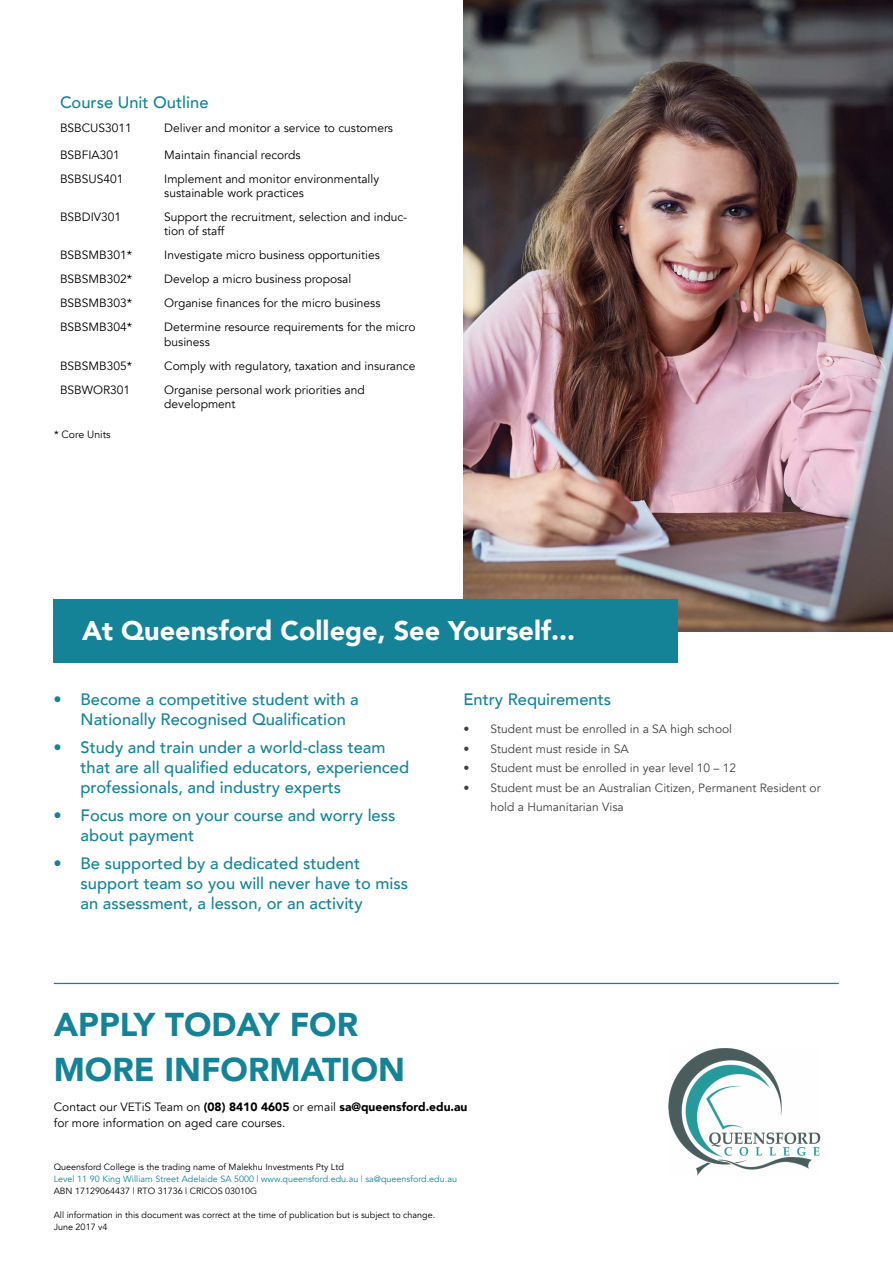
<style>
.page{position:relative;width:893px;height:1263px;background:#fff}
.page>*{position:absolute;margin:0;border:0;box-sizing:border-box;transform-origin:0 0}
.t1{font:900 33px/45px "Avenir";color:#148398}
.t2{font:900 27px "Avenir";color:#fff}
.t3{font:500 16.5px/19.8px "Avenir";color:#148398}
.t4{font:12px/14.4px "Avenir";color:#000}
.t5{font:12px/19.5px "Avenir";color:#414042}
.t6{font:10.5px "Avenir";color:#000}
.t7{font:9px/12px "Avenir";color:#000}
.t8{font:9px "Avenir";color:#148499}
.s1{font-weight:900}
</style>
<div class="page">
<img style="left:463px;top:0;width:430px;height:631px">
<div style="left:54px;top:600px;width:624px;height:63px;background:#148398"></div>
<hr style="left:54px;top:983px;width:785px;height:1px;background:#148398">
<img style="left:668px;top:1048px;width:153px;height:128px">
<h3 class="t3" style="left:60px;top:91px;width:150px">Course Unit Outline</h3>
<p class="t4" style="left:60px;top:120px;width:73px">BSBCUS3011</p>
<p class="t4" style="left:164px;top:120px;width:230px">Deliver and monitor a service to customers</p>
<p class="t4" style="left:60px;top:147px;width:61px">BSBFIA301</p>
<p class="t4" style="left:164px;top:147px;width:138px">Maintain financial records</p>
<p class="t4" style="left:60px;top:171px;width:65px">BSBSUS401</p>
<p class="t4" style="left:164px;top:171px;width:216px">Implement and monitor environmentally sustainable work practices</p>
<p class="t4" style="left:60px;top:210px;width:63px">BSBDIV301</p>
<p class="t4" style="left:164px;top:210px;width:245px">Support the recruitment, selection and induc&shy;tion of staff</p>
<p class="t4" style="left:60px;top:248px;width:74px">BSBSMB301*</p>
<p class="t4" style="left:164px;top:248px;width:217px">Investigate micro business opportunities</p>
<p class="t4" style="left:60px;top:272px;width:74px">BSBSMB302*</p>
<p class="t4" style="left:164px;top:272px;width:189px">Develop a micro business proposal</p>
<p class="t4" style="left:60px;top:296px;width:74px">BSBSMB303*</p>
<p class="t4" style="left:164px;top:296px;width:218px">Organise finances for the micro business</p>
<p class="t4" style="left:60px;top:320px;width:74px">BSBSMB304*</p>
<p class="t4" style="left:164px;top:320px;width:253px">Determine resource requirements for the micro business</p>
<p class="t4" style="left:60px;top:359px;width:74px">BSBSMB305*</p>
<p class="t4" style="left:164px;top:359px;width:253px">Comply with regulatory, taxation and insurance</p>
<p class="t4" style="left:60px;top:383px;width:72px">BSBWOR301</p>
<p class="t4" style="left:164px;top:383px;width:202px">Organise personal work priorities and development</p>
<p class="t6" style="left:54px;top:428px;width:58px">* Core Units</p>
<h2 class="t2" style="left:82px;top:607px;width:494px">At Queensford College, See Yourself...</h2>
<h3 class="t3" style="left:81px;top:689px;width:280px;text-indent:-27px">• Become a competitive student with a<br>Nationally Recognised Qualification</h3>
<h3 class="t3" style="left:81px;top:737px;width:330px;text-indent:-27px">• Study and train under a world-class team that are all qualified educators, experienced professionals, and industry experts</h3>
<h3 class="t3" style="left:81px;top:805px;width:316px;text-indent:-27px">• Focus more on your course and worry less about payment</h3>
<h3 class="t3" style="left:81px;top:853px;width:329px;text-indent:-27px">• Be supported by a dedicated student support team so you will never have to miss an assessment, a lesson, or an activity</h3>
<h1 class="t1" style="left:54px;top:1001px;width:353px">APPLY TODAY FOR<br>MORE INFORMATION</h1>
<h3 class="t3" style="left:463px;top:689px;width:149px">Entry Requirements</h3>
<p class="t5" style="left:463px;top:719px;width:270px">• Student must be enrolled in a SA high school</p>
<p class="t5" style="left:463px;top:739px;width:167px">• Student must reside in SA</p>
<p class="t5" style="left:463px;top:758px;width:274px">• Student must be enrolled in year level 10 – 12</p>
<p class="t5" style="left:490px;top:778px;width:332px;text-indent:-27px">• Student must be an Australian Citizen, Permanent Resident or hold a Humanitarian Visa</p>
<p class="t4" style="left:54px;top:1098px;width:415px;line-height:16.5px">Contact our VETiS Team on <span class="s1">(08) 8410 4605</span> or email <span class="s1">sa@queensford.edu.au </span>for more information on aged care courses.</p>
<p class="t7" style="left:54px;top:1161px;width:292px">Queensford College is the trading name of Malekhu Investments Pty Ltd</p>
<p class="t8" style="left:54px;top:1173px;width:405px">Level 11 90 King William Street Adelaide SA 5000 | www.queensford.edu.au | sa@queensford.edu.au</p>
<p class="t7" style="left:54px;top:1185px;width:205px">ABN 17129064437 | RTO 31736 | CRICOS 03010G</p>
<p class="t7" style="left:54px;top:1209px;width:383px">All information in this document was correct at the time of publication but is subject to change.<br>June 2017 v4</p>
</div>
